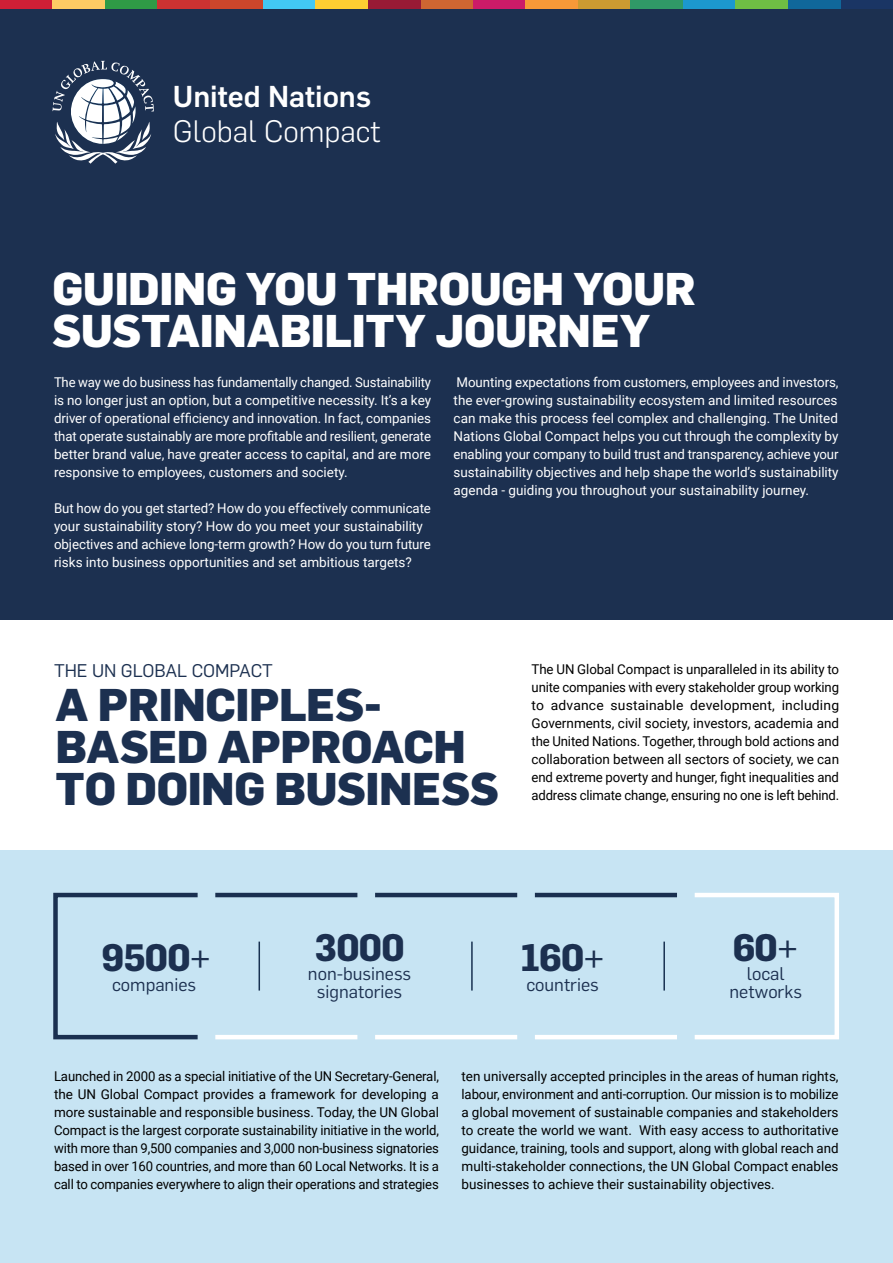
<style>
.page{position:relative;width:893px;height:1263px;background:#fff}
.page>*{position:absolute;margin:0;border:0;box-sizing:border-box;transform-origin:0 0}
.t1{font:800 45px/42px "Flama";letter-spacing:-.01em;color:#fff}
.t2{font:800 45px/42px "Flama";letter-spacing:-.01em;color:#1c3050}
.t3{font:700 37.5px "Flama";letter-spacing:-.02em;color:#1c3050}
.t4{font:300 30.3px "Flama";color:#fff}
.t5{font:500 29.55px "Flama";color:#fff}
.t6{font:18px/18px "Flama";color:#1c3050;text-align:center}
.t7{font:13.5px/18px "Roboto";letter-spacing:-.015em;color:#000;text-align:justify}
.t8{font:13.5px/18px "Roboto";color:#fff;text-align:justify}
.s1{font-weight:400}
</style>
<div class="page">
<div style="left:0;top:850px;width:893px;height:413px;background:#c7e4f3"></div>
<div style="left:0;top:0;width:893px;height:619px;background:#1c3050"></div>
<div style="left:840px;top:0;width:53px;height:9px;background:#1a3564"></div>
<div style="left:788px;top:0;width:52px;height:9px;background:#10679a"></div>
<div style="left:420px;top:0;width:53px;height:9px;background:#ce6632"></div>
<div style="left:473px;top:0;width:52px;height:9px;background:#cc1b68"></div>
<div style="left:683px;top:0;width:52px;height:9px;background:#1c98ce"></div>
<div style="left:735px;top:0;width:53px;height:9px;background:#6fbe44"></div>
<div style="left:578px;top:0;width:52px;height:9px;background:#cc9a31"></div>
<div style="left:630px;top:0;width:53px;height:9px;background:#309967"></div>
<div style="left:315px;top:0;width:53px;height:9px;background:#fecd32"></div>
<div style="left:368px;top:0;width:52px;height:9px;background:#981a35"></div>
<div style="left:263px;top:0;width:52px;height:9px;background:#42c8f4"></div>
<div style="left:0;top:0;width:53px;height:9px;background:#ce1f36"></div>
<div style="left:53px;top:0;width:52px;height:9px;background:#fecb64"></div>
<div style="left:105px;top:0;width:53px;height:9px;background:#2f9a46"></div>
<div style="left:158px;top:0;width:52px;height:9px;background:#cd3232"></div>
<div style="left:210px;top:0;width:53px;height:9px;background:#cd462b"></div>
<div style="left:525px;top:0;width:53px;height:9px;background:#f79938"></div>
<svg style="left:53px;top:61px;width:101px;height:103px"></svg>
<div style="left:53px;top:893px;width:147px;height:146px;border:4px solid #1a3050"></div>
<hr style="left:215px;top:1035px;width:142px;height:4px;background:#fff">
<hr style="left:375px;top:1035px;width:142px;height:4px;background:#fff">
<hr style="left:535px;top:1035px;width:142px;height:4px;background:#fff">
<div style="left:692px;top:893px;width:147px;height:146px;border:4px solid #fff"></div>
<hr style="left:215px;top:893px;width:142px;height:4px;background:#1a3050">
<hr style="left:375px;top:893px;width:142px;height:4px;background:#1a3050">
<hr style="left:535px;top:893px;width:142px;height:4px;background:#1a3050">
<hr style="left:258px;top:942px;width:2px;height:49px;background:#183150">
<hr style="left:471px;top:942px;width:2px;height:49px;background:#183150">
<hr style="left:663px;top:942px;width:2px;height:49px;background:#183150">
<h3 class="t5" style="left:173px;top:85px;width:200px">United Nations</h3>
<h3 class="t4" style="left:173px;top:120px;width:210px">Global Compact</h3>
<h1 class="t1" style="left:52px;top:272px;width:645px">GUIDING YOU THROUGH YOUR<br>SUSTAINABILITY JOURNEY</h1>
<p class="t8" style="left:54px;top:373px;width:379px">The way we do business has fundamentally changed. Sustainability is no longer just an option, but a competitive necessity. It’s a key driver of operational efficiency and innovation. In fact, companies that operate sustainably are more profitable and resilient, generate better brand value, have greater access to capital, and are more responsive to employees, customers and society.</p>
<p class="t8" style="left:54px;top:499px;width:378px;text-align:left">But how do you get started? How do you effectively communicate your sustainability story? How do you meet your sustainability objectives and achieve long-term growth? How do you turn future risks into business opportunities and set ambitious targets?</p>
<p class="t8" style="left:454px;top:373px;width:386px">Mounting expectations from customers, employees and investors, the ever-growing sustainability ecosystem and limited resources can make this process feel complex and challenging. The United Nations Global Compact helps you cut through the complexity by enabling your company to build trust and transparency, achieve your sustainability objectives and help shape the world’s sustainability agenda - guiding you throughout your sustainability journey.</p>
<h3 class="t6" style="left:54px;top:663px;width:220px">THE UN GLOBAL COMPACT</h3>
<h1 class="t2" style="left:56px;top:689px;width:445px">A PRINCIPLES-<br>BASED APPROACH<br>TO DOING BUSINESS</h1>
<p class="t7" style="left:531px;top:661px;width:309px">The UN Global Compact is unparalleled in its ability to unite companies with every stakeholder group working to advance sustainable development, including Governments, civil society, investors, academia and the United Nations. Together, through bold actions and collaboration between all sectors of society, we can end extreme poverty and hunger, fight inequalities and address climate change, ensuring no one is left behind.</p>
<h2 class="t3" style="left:102px;top:944px;width:111px">9500<span class="s1">+</span></h2>
<h3 class="t6" style="left:112px;top:977px;width:86px">companies</h3>
<h2 class="t3" style="left:315px;top:934px;width:92px">3000</h2>
<h3 class="t6" style="left:308px;top:967px;width:105px">non-business signatories</h3>
<h2 class="t3" style="left:520px;top:944px;width:87px">160<span class="s1">+</span></h2>
<h3 class="t6" style="left:526px;top:977px;width:74px">countries</h3>
<h2 class="t3" style="left:733px;top:934px;width:68px">60<span class="s1">+</span></h2>
<h3 class="t6" style="left:729px;top:967px;width:74px">local networks</h3>
<p class="t7" style="left:54px;top:1067px;width:386px">Launched in 2000 as a special initiative of the UN Secretary-General, the UN Global Compact provides a framework for developing a more sustainable and responsible business. Today, the UN Global Compact is the largest corporate sustainability initiative in the world, with more than 9,500 companies and 3,000 non-business signatories based in over 160 countries, and more than 60 Local Networks. It is a call to companies everywhere to align their operations and strategies</p>
<p class="t7" style="left:461px;top:1067px;width:379px">ten universally accepted principles in the areas of human rights, labour, environment and anti-corruption. Our mission is to mobilize a global movement of sustainable companies and stakeholders to create the world we want. With easy access to authoritative guidance, training, tools and support, along with global reach and multi-stakeholder connections, the UN Global Compact enables businesses to achieve their sustainability objectives.</p>
</div>
